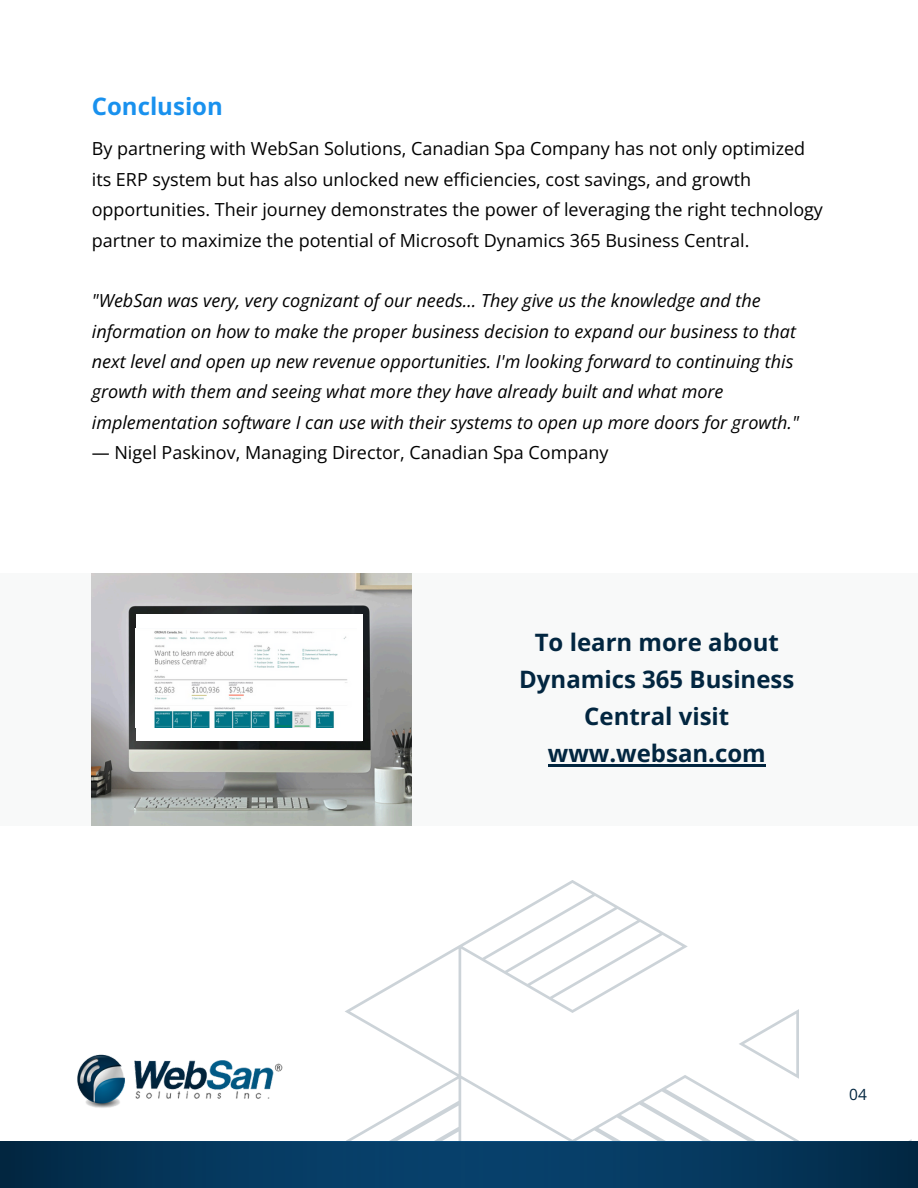
<style>
.page{position:relative;width:918px;height:1188px;background:#fff}
.page>*{position:absolute;margin:0;border:0;box-sizing:border-box;transform-origin:0 0}
.t1{font:700 24px/37.2px "Open Sans";color:#022640;text-align:center}
.t2{font:700 24px "Open Sans";color:#1991ee}
.t3{font:italic 18px/30.3px "Open Sans";color:#000}
.t4{font:18px/30.3px "Open Sans";color:#000}
.t5{font:15.45px "Open Sans";color:#022640}
</style>
<div class="page">
<svg style="left:345px;top:880px;width:567px;height:261px"></svg>
<svg style="left:0;top:1141px;width:918px;height:47px;background:#05375c"></svg>
<img style="left:77px;top:1054px;width:206px;height:54px">
<div style="left:0;top:574px;width:918px;height:252px;background:#f8f9f9"></div>
<img style="left:92px;top:574px;width:319px;height:252px">
<div style="left:136px;top:615px;width:226px;height:126px;background:#fff"></div>
<hr style="left:548px;top:765px;width:218px;height:2px;background:#022640">
<img style="left:154px;top:630px;width:193px;height:97px">
<p class="t2" style="left:92px;top:89px;width:133px">Conclusion</p>
<p class="t4" style="left:92px;top:133px;width:733px">By partnering with WebSan Solutions, Canadian Spa Company has not only optimized its ERP system but has also unlocked new efficiencies, cost savings, and growth opportunities. Their journey demonstrates the power of leveraging the right technology partner to maximize the potential of Microsoft Dynamics 365 Business Central.</p>
<p class="t3" style="left:92px;top:285px;width:709px">"WebSan was very, very cognizant of our needs… They give us the knowledge and the information on how to make the proper business decision to expand our business to that next level and open up new revenue opportunities. I'm looking forward to continuing this growth with them and seeing what more they have already built and what more implementation software I can use with their systems to open up more doors for growth."</p>
<p class="t4" style="left:92px;top:437px;width:518px">— Nigel Paskinov, Managing Director, Canadian Spa Company</p>
<p class="t1" style="left:519px;top:623px;width:277px">To learn more about<br>Dynamics 365 Business<br>Central visit www.websan.com</p>
<h1 class="t5" style="left:849px;top:1083px;width:19px">04</h1>
</div>
